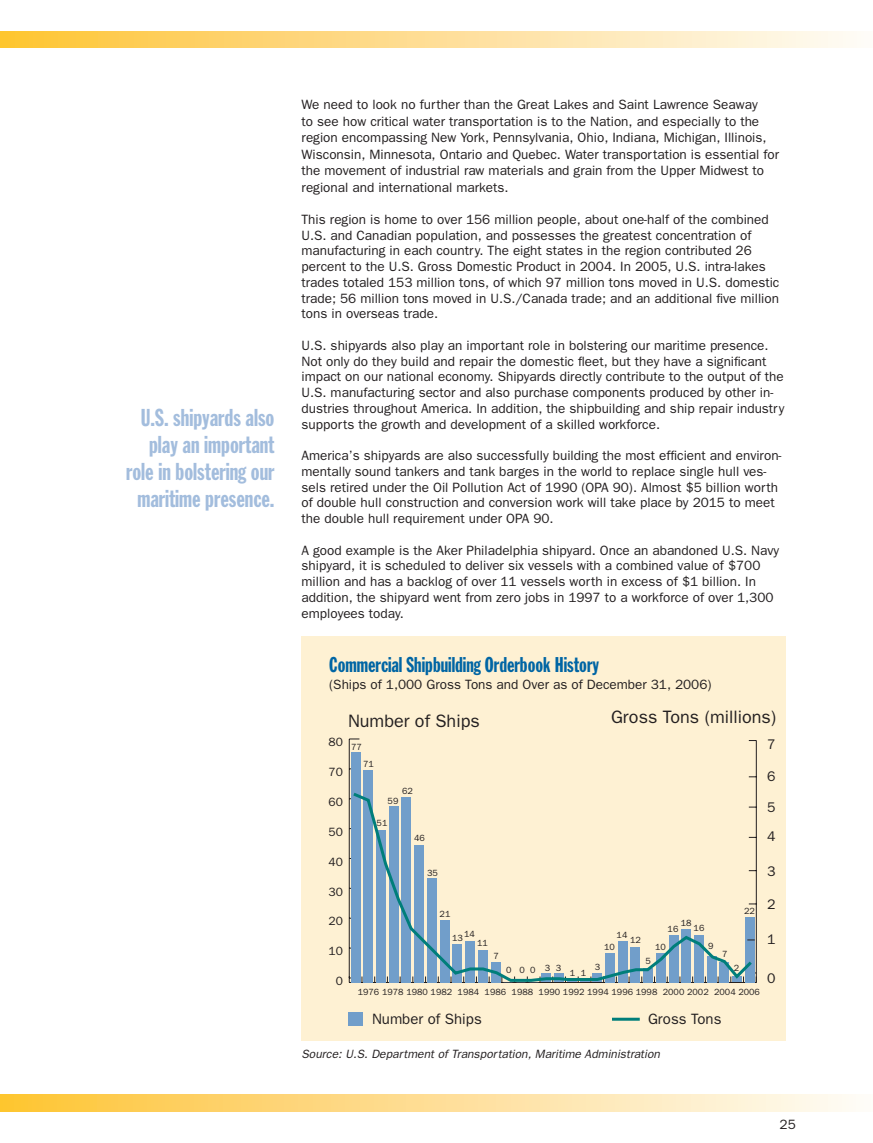
<style>
.page{position:relative;width:873px;height:1143px;background:#fff}
.page>*{position:absolute;margin:0;border:0;box-sizing:border-box;transform-origin:0 0}
.t1{font:24px/27px "Franklin Gothic Extra Cond";color:#a3bddd;text-align:right}
.t2{font:21px "Franklin Gothic Extra Cond";color:#0065a4}
.t3{font:18px "Franklin Gothic";color:#231f20}
.t4{font:15px "Franklin Gothic";color:#231f20}
.t5{font:13.95px "Franklin Gothic";color:#231f20}
.t6{font:13.5px/15.8px "Franklin Gothic";color:#231f20}
.t7{font:italic 12px "Franklin Gothic";color:#231f20}
.t8{font:12px "Franklin Gothic";color:#231f20}
.t9{font:9px "Franklin Gothic";color:#231f20}
</style>
<div class="page">
<div style="left:0;top:32px;width:873px;height:16px;background:linear-gradient(to right,#fec335,#fefbf8)"></div>
<div style="left:0;top:1095px;width:873px;height:17px;background:linear-gradient(to right,#fec335,#fefbf8)"></div>
<div style="left:302px;top:636px;width:484px;height:405px;background:#fef1d3"></div>
<hr style="left:349px;top:982px;width:407px;height:1px;background:#231f20">
<hr style="left:349px;top:739px;width:1px;height:239px;background:#231f20">
<div style="left:351px;top:752px;width:9px;height:230px;background:#719eca"></div>
<div style="left:364px;top:770px;width:9px;height:212px;background:#719eca"></div>
<svg style="left:350px;top:790px;width:405px;height:193px"></svg>
<hr style="left:756px;top:741px;width:1px;height:242px;background:#231f20">
<div style="left:349px;top:1012px;width:14px;height:14px;background:#719eca"></div>
<hr style="left:612px;top:1018px;width:28px;height:3px;background:#007e7a">
<div style="left:472px;top:819px;width:91px;height:60px;background:#fef1d3"></div>
<h1 class="t1" style="left:126px;top:405px;width:150px">U.S. shipyards also play an important role in bolstering our maritime presence.</h1>
<p class="t6" style="left:301px;top:96px;width:479px;line-height:16.5px">We need to look no further than the Great Lakes and Saint Lawrence Seaway<br>to see how critical water transportation is to the Nation, and especially to the region encompassing New York, Pennsylvania, Ohio, Indiana, Michigan, Illinois, Wisconsin, Minnesota, Ontario and Quebec. Water transportation is essential for the movement of industrial raw materials and grain from the Upper Midwest to regional and international markets.</p>
<p class="t6" style="left:302px;top:212px;width:479px">This region is home to over 156 million people, about one-half of the combined U.S. and Canadian population, and possesses the greatest concentration of manufacturing in each country. The eight states in the region contributed 26 percent to the U.S. Gross Domestic Product in 2004. In 2005, U.S. intra-lakes trades totaled 153 million tons, of which 97 million tons moved in U.S. domestic trade; 56 million tons moved in U.S./Canada trade; and an additional five million tons in overseas trade.</p>
<p class="t6" style="left:302px;top:338px;width:485px">U.S. shipyards also play an important role in bolstering our maritime presence.<br>Not only do they build and repair the domestic fleet, but they have a significant impact on our national economy. Shipyards directly contribute to the output of the U.S. manufacturing sector and also purchase components produced by other in&shy;dustries throughout America. In addition, the shipbuilding and ship repair industry supports the growth and development of a skilled workforce.</p>
<p class="t6" style="left:301px;top:448px;width:482px">America’s shipyards are also successfully building the most efficient and environ&shy;mentally sound tankers and tank barges in the world to replace single hull ves&shy;sels retired under the Oil Pollution Act of 1990 (OPA 90). Almost $5 billion worth of double hull construction and conversion work will take place by 2015 to meet the double hull requirement under OPA 90.</p>
<p class="t6" style="left:301px;top:542px;width:479px">A good example is the Aker Philadelphia shipyard. Once an abandoned U.S. Navy shipyard, it is scheduled to deliver six vessels with a combined value of $700 million and has a backlog of over 11 vessels worth in excess of $1 billion. In addition, the shipyard went from zero jobs in 1997 to a workforce of over 1,300 employees today.</p>
<h2 class="t2" style="left:329px;top:653px;width:271px">Commercial Shipbuilding Orderbook History</h2>
<p class="t6" style="left:329px;top:676px;width:384px">(Ships of 1,000 Gross Tons and Over as of December 31, 2006)</p>
<h3 class="t3" style="left:348px;top:711px;width:133px">Number of Ships</h3>
<h3 class="t3" style="left:611px;top:706px;width:167px">Gross Tons (millions)</h3>
<p class="t8" style="left:328px;top:735px;width:35px">80 <sub>77</sub></p>
<p class="t8" style="left:328px;top:765px;width:16px">70</p>
<p class="t8" style="left:328px;top:795px;width:16px">60</p>
<p class="t8" style="left:328px;top:825px;width:16px">50</p>
<p class="t8" style="left:328px;top:855px;width:16px">40</p>
<p class="t8" style="left:328px;top:885px;width:16px">30</p>
<p class="t8" style="left:328px;top:914px;width:16px">20</p>
<p class="t8" style="left:328px;top:944px;width:16px">10</p>
<p class="t8" style="left:336px;top:974px;width:9px">0</p>
<p class="t9" style="left:363px;top:759px;width:12px">71</p>
<p class="t9" style="left:402px;top:786px;width:12px">62</p>
<p class="t9" style="left:388px;top:795px;width:12px">59</p>
<p class="t9" style="left:377px;top:817px;width:12px">51</p>
<p class="t9" style="left:414px;top:833px;width:12px">46</p>
<p class="t9" style="left:427px;top:867px;width:12px">35</p>
<p class="t9" style="left:440px;top:908px;width:12px">21</p>
<p class="t9" style="left:744px;top:905px;width:12px">22</p>
<p class="t9" style="left:681px;top:918px;width:12px">18</p>
<p class="t9" style="left:694px;top:923px;width:12px">16</p>
<p class="t9" style="left:668px;top:924px;width:12px">16</p>
<p class="t9" style="left:464px;top:929px;width:12px">14</p>
<p class="t9" style="left:617px;top:930px;width:12px">14</p>
<p class="t9" style="left:452px;top:933px;width:12px">13</p>
<p class="t9" style="left:630px;top:935px;width:12px">12</p>
<p class="t9" style="left:477px;top:938px;width:12px">11</p>
<p class="t9" style="left:708px;top:940px;width:7px">9</p>
<p class="t9" style="left:604px;top:942px;width:12px">10</p>
<p class="t9" style="left:655px;top:942px;width:12px">10</p>
<p class="t9" style="left:722px;top:948px;width:7px">7</p>
<p class="t9" style="left:494px;top:950px;width:7px">7</p>
<p class="t9" style="left:646px;top:956px;width:7px">5</p>
<p class="t9" style="left:595px;top:962px;width:7px">3</p>
<p class="t9" style="left:734px;top:962px;width:7px">2</p>
<p class="t9" style="left:358px;top:986px;width:404px">1976 1978 1980 1982 1984 1986 1988 1990 1992 1994 1996 1998 2000 2002 2004 2006</p>
<p class="t9" style="left:545px;top:963px;width:18px">3 3</p>
<p class="t9" style="left:506px;top:965px;width:31px">0 0 0</p>
<p class="t9" style="left:570px;top:968px;width:18px">1 1</p>
<p class="t4" style="left:372px;top:1010px;width:111px">Number of Ships</p>
<p class="t4" style="left:648px;top:1010px;width:75px">Gross Tons</p>
<p class="t7" style="left:302px;top:1047px;width:360px">Source: U.S. Department of Transportation, Maritime Administration</p>
<p class="t5" style="left:767px;top:736px;width:10px">7</p>
<p class="t5" style="left:767px;top:768px;width:10px">6</p>
<p class="t5" style="left:767px;top:800px;width:10px">5</p>
<p class="t5" style="left:767px;top:828px;width:10px">4</p>
<p class="t5" style="left:767px;top:863px;width:10px">3</p>
<p class="t5" style="left:767px;top:896px;width:10px">2</p>
<p class="t5" style="left:767px;top:931px;width:10px">1</p>
<p class="t5" style="left:767px;top:971px;width:10px">0</p>
<p class="t6" style="left:780px;top:1116px;width:18px">25</p>
</div>
